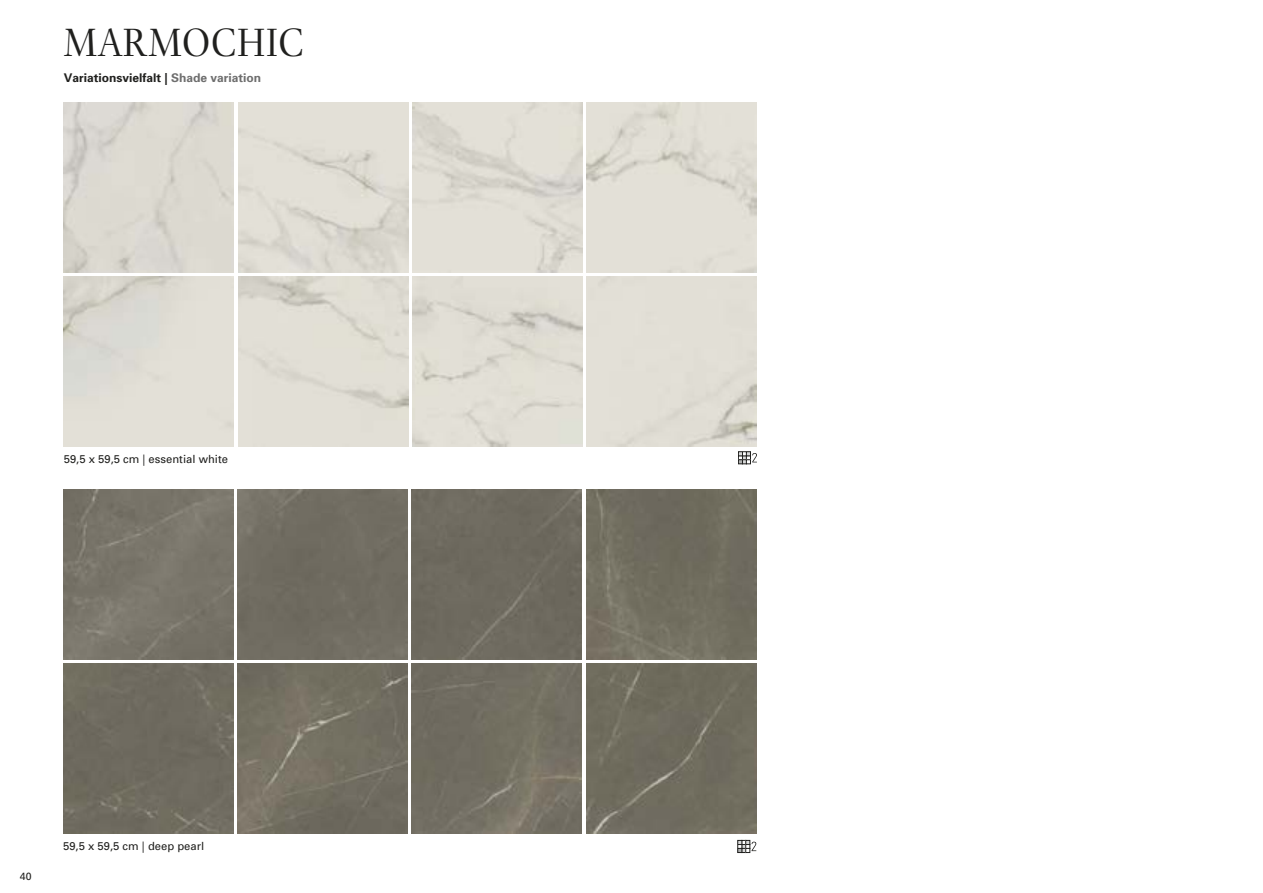
<style>
.page{position:relative;width:1263px;height:893px;background:#fff}
.page>*{position:absolute;margin:0;border:0;box-sizing:border-box;transform-origin:0 0}
.t1{font:39px "Villeroy Boch";color:#20201e}
.t2{font:700 12px "Univers";color:#20201e}
.t3{font:11.25px "Univers";color:#20201e}
.t4{font:10.5px "Univers";color:#20201e}
.s1{color:#6e6e6e}
</style>
<div class="page">
<img style="left:64px;top:102px;width:170px;height:170px">
<div style="left:587px;top:276px;width:170px;height:170px;background:#e2dfd6"></div>
<img style="left:63px;top:489px;width:170px;height:170px">
<div style="left:63px;top:663px;width:170px;height:170px;background:#6e6b5f"></div>
<div style="left:412px;top:489px;width:170px;height:170px;background:#6e6a5f"></div>
<img style="left:412px;top:663px;width:170px;height:170px">
<div style="left:237px;top:489px;width:171px;height:170px;background:#706c61"></div>
<img style="left:237px;top:663px;width:171px;height:170px">
<img style="left:586px;top:489px;width:170px;height:170px">
<div style="left:586px;top:663px;width:170px;height:170px;background:#6f6c5e"></div>
<svg style="left:738px;top:452px;width:19px;height:12px"></svg>
<svg style="left:738px;top:840px;width:18px;height:13px"></svg>
<h1 class="t1" style="left:63px;top:17px;width:243px">MARMOCHIC</h1>
<p class="t2" style="left:64px;top:70px;width:199px">Variationsvielfalt | <span class="s1">Shade variation</span></p>
<p class="t3" style="left:64px;top:453px;width:166px">59,5 x 59,5 cm | essential white</p>
<p class="t4" style="left:20px;top:870px;width:13px">40</p>
<p class="t3" style="left:63px;top:840px;width:143px">59,5 x 59,5 cm | deep pearl</p>
</div>
